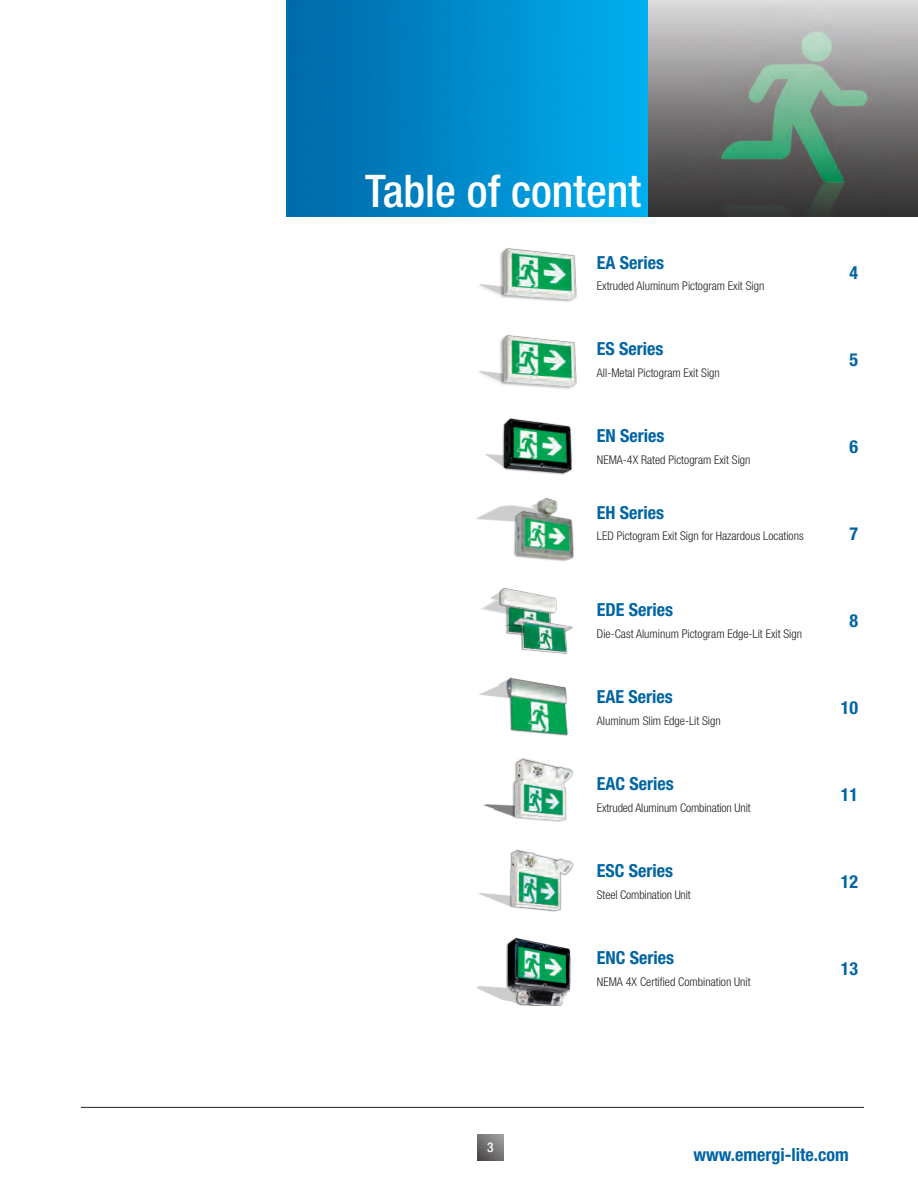
<style>
.page{position:relative;width:918px;height:1188px;background:#fff}
.page>*{position:absolute;margin:0;border:0;box-sizing:border-box;transform-origin:0 0}
.Title-Right{font:500 condensed 45px "Helvetica Neue LT Std";color:#fff}
.Subtitle_Main{font:700 condensed 18px "Helvetica Neue LT Std";color:#0065a4}
.Features{font:700 condensed 18px "Helvetica Neue LT Std";color:#0065a4}
.t1{font:500 condensed 13.5px "Helvetica Neue LT Std";color:#fff}
.Text_Main{font:300 condensed 12px "Helvetica Neue LT Std";color:#231f20}
</style>
<div class="page">
<img style="left:286px;top:0;width:362px;height:216px">
<img style="left:648px;top:0;width:270px;height:216px">
<svg style="left:477px;top:1134px;width:27px;height:27px"></svg>
<img style="left:479px;top:248px;width:98px;height:54px">
<img style="left:479px;top:335px;width:98px;height:54px">
<img style="left:485px;top:418px;width:87px;height:57px">
<img style="left:476px;top:498px;width:98px;height:64px">
<img style="left:481px;top:587px;width:92px;height:67px">
<img style="left:479px;top:677px;width:89px;height:59px">
<img style="left:483px;top:758px;width:90px;height:64px">
<img style="left:479px;top:849px;width:95px;height:63px">
<img style="left:476px;top:938px;width:95px;height:67px">
<hr style="left:81px;top:1107px;width:783px;height:1px;background:#231f20">
<p class="Title-Right" style="left:365px;top:164px;width:277px">Table of content</p>
<p class="Subtitle_Main" style="left:597px;top:251px;width:69px">EA Series</p>
<p class="Text_Main" style="left:597px;top:279px;width:169px">Extruded Aluminum Pictogram Exit Sign</p>
<p class="Subtitle_Main" style="left:597px;top:338px;width:68px">ES Series</p>
<p class="Text_Main" style="left:597px;top:366px;width:124px">All-Metal Pictogram Exit Sign</p>
<p class="Subtitle_Main" style="left:597px;top:425px;width:69px">EN Series</p>
<p class="Text_Main" style="left:597px;top:453px;width:155px">NEMA-4X Rated Pictogram Exit Sign</p>
<p class="Subtitle_Main" style="left:849px;top:262px;width:10px">4</p>
<p class="Subtitle_Main" style="left:849px;top:349px;width:10px">5</p>
<p class="Subtitle_Main" style="left:849px;top:436px;width:10px">6</p>
<p class="Subtitle_Main" style="left:597px;top:501px;width:69px">EH Series</p>
<p class="Text_Main" style="left:597px;top:529px;width:208px">LED Pictogram Exit Sign for Hazardous Locations</p>
<p class="Subtitle_Main" style="left:849px;top:523px;width:10px">7</p>
<p class="t1" style="left:487px;top:1139px;width:8px">3</p>
<p class="Subtitle_Main" style="left:597px;top:599px;width:78px">EDE Series</p>
<p class="Text_Main" style="left:597px;top:627px;width:207px">Die-Cast Aluminum Pictogram Edge-Lit Exit Sign</p>
<p class="Subtitle_Main" style="left:597px;top:686px;width:77px">EAE Series</p>
<p class="Text_Main" style="left:597px;top:714px;width:125px">Aluminum Slim Edge-Lit Sign</p>
<p class="Subtitle_Main" style="left:597px;top:773px;width:78px">EAC Series</p>
<p class="Text_Main" style="left:597px;top:801px;width:155px">Extruded Aluminum Combination Unit</p>
<p class="Subtitle_Main" style="left:597px;top:860px;width:78px">ESC Series</p>
<p class="Text_Main" style="left:597px;top:888px;width:95px">Steel Combination Unit</p>
<p class="Subtitle_Main" style="left:597px;top:947px;width:79px">ENC Series</p>
<p class="Text_Main" style="left:597px;top:975px;width:155px">NEMA 4X Certified Combination Unit</p>
<p class="Subtitle_Main" style="left:849px;top:610px;width:10px">8</p>
<p class="Subtitle_Main" style="left:841px;top:697px;width:19px">10</p>
<p class="Subtitle_Main" style="left:841px;top:784px;width:19px">11</p>
<p class="Subtitle_Main" style="left:841px;top:871px;width:19px">12</p>
<p class="Subtitle_Main" style="left:841px;top:958px;width:19px">13</p>
<p class="Features" style="left:694px;top:1144px;width:157px">www.emergi-lite.com</p>
</div>
